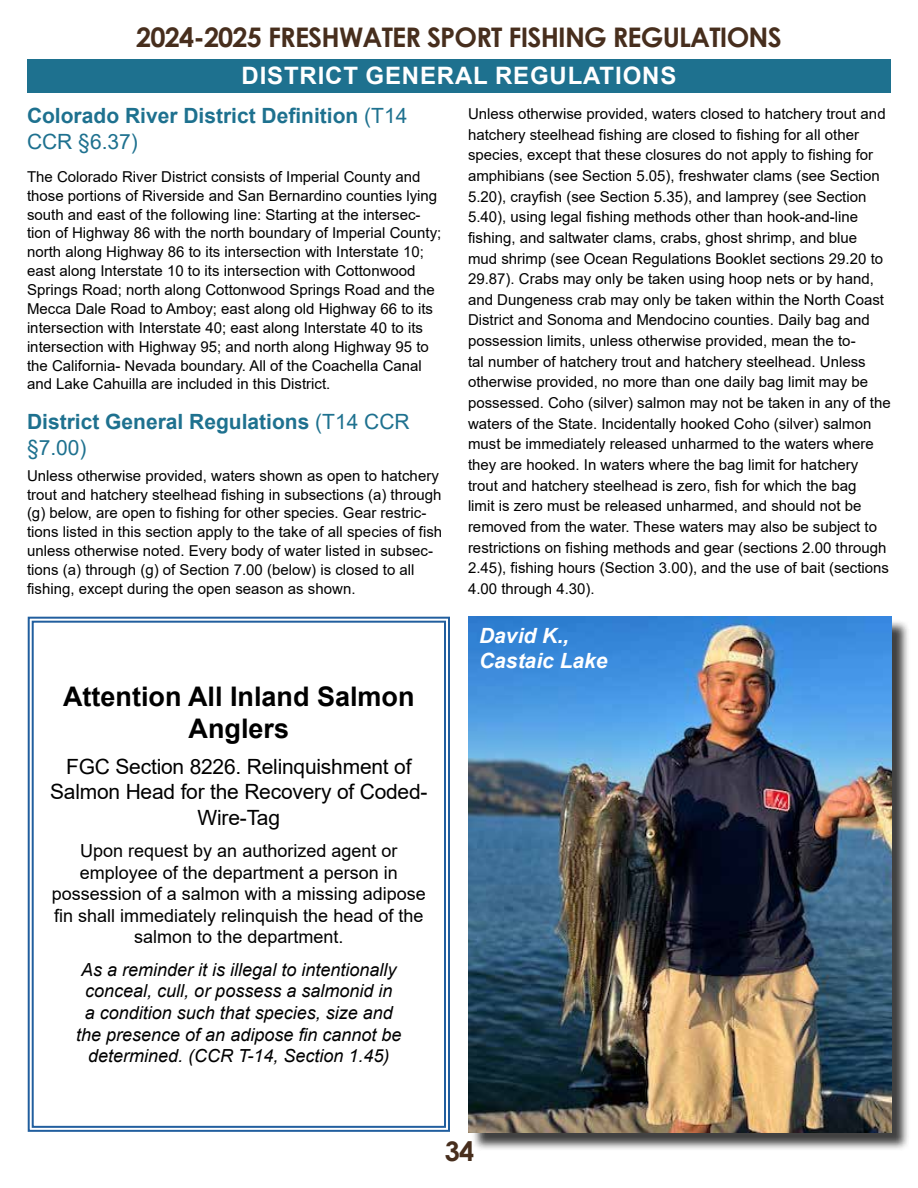
<style>
.page{position:relative;width:918px;height:1188px;background:#fff}
.page>*{position:absolute;margin:0;border:0;box-sizing:border-box;transform-origin:0 0}
.t1{font:700 27px "Century Gothic";letter-spacing:-.03em;color:#472e1d}
.t2{font:700 27px/32.4px "Arial";color:#000;text-align:center}
.t3{font:700 24px "Arial";letter-spacing:.035em;color:#fff}
.t4{font:21px/25.2px "Arial";letter-spacing:-.01em;color:#000;text-align:center}
.Text{font:700 21px/26.1px "Arial";color:#1e718f}
.Sub_Header{font:700 21px/26.1px "Arial";color:#1e718f}
.Sub_Header-2{font:italic 700 21px/25.2px "Arial";color:#fff}
.t5{font:italic 18px/21.6px "Arial";color:#000;text-align:center}
.t6{font:18px/21.6px "Arial";color:#000;text-align:center}
.Text-2{font:15px/20.7px "Arial";color:#000}
.s1{font-weight:400}
</style>
<div class="page">
<div style="left:27px;top:59px;width:864px;height:34px;background:#1e718f"></div>
<svg style="left:27px;top:616px;width:423px;height:516px"></svg>
<div style="left:32px;top:621px;width:414px;height:507px;border:2px solid #215e9e"></div>
<div style="left:471px;top:619px;width:440px;height:532px;background:#000;opacity:.75"></div>
<img style="left:469px;top:617px;width:423px;height:515px">
<h1 class="t1" style="left:136px;top:17px;width:647px">2024-2025 FRESHWATER SPORT FISHING REGULATIONS</h1>
<p class="t3" style="left:242px;top:58px;width:436px">DISTRICT GENERAL REGULATIONS</p>
<p class="Text" style="left:27px;top:103px;width:382px">Colorado River District Definition <span class="s1">(T14<br>CCR §6.37)</span></p>
<p class="Text-2" style="left:27px;top:167px;width:416px;line-height:18.9px">The Colorado River District consists of Imperial County and those portions of Riverside and San Bernardino counties lying south and east of the following line: Starting at the intersec&shy;tion of Highway 86 with the north boundary of Imperial County; north along Highway 86 to its intersection with Interstate 10; east along Interstate 10 to its intersection with Cottonwood Springs Road; north along Cottonwood Springs Road and the Mecca Dale Road to Amboy; east along old Highway 66 to its intersection with Interstate 40; east along Interstate 40 to its intersection with Highway 95; and north along Highway 95 to the California- Nevada boundary. All of the Coachella Canal and Lake Cahuilla are included in this District.</p>
<p class="Sub_Header" style="left:27px;top:409px;width:384px">District General Regulations <span class="s1">(T14 CCR §7.00)</span></p>
<p class="Text-2" style="left:27px;top:466px;width:417px;line-height:18.9px">Unless otherwise provided, waters shown as open to hatchery trout and hatchery steelhead fishing in subsections (a) through (g) below, are open to fishing for other species. Gear restric&shy;tions listed in this section apply to the take of all species of fish unless otherwise noted. Every body of water listed in subsec&shy;tions (a) through (g) of Section 7.00 (below) is closed to all fishing, except during the open season as shown.</p>
<p class="Text-2" style="left:468px;top:103px;width:424px">Unless otherwise provided, waters closed to hatchery trout and hatchery steelhead fishing are closed to fishing for all other species, except that these closures do not apply to fishing for amphibians (see Section 5.05), freshwater clams (see Section 5.20), crayfish (see Section 5.35), and lamprey (see Section 5.40), using legal fishing methods other than hook-and-line fishing, and saltwater clams, crabs, ghost shrimp, and blue<br>mud shrimp (see Ocean Regulations Booklet sections 29.20 to 29.87). Crabs may only be taken using hoop nets or by hand, and Dungeness crab may only be taken within the North Coast District and Sonoma and Mendocino counties. Daily bag and possession limits, unless otherwise provided, mean the to-<br>tal number of hatchery trout and hatchery steelhead. Unless otherwise provided, no more than one daily bag limit may be possessed. Coho (silver) salmon may not be taken in any of the waters of the State. Incidentally hooked Coho (silver) salmon must be immediately released unharmed to the waters where they are hooked. In waters where the bag limit for hatchery trout and hatchery steelhead is zero, fish for which the bag<br>limit is zero must be released unharmed, and should not be removed from the water. These waters may also be subject to restrictions on fishing methods and gear (sections 2.00 through 2.45), fishing hours (Section 3.00), and the use of bait (sections 4.00 through 4.30).</p>
<p class="t2" style="left:63px;top:681px;width:353px">Attention All Inland Salmon<br>Anglers</p>
<p class="t4" style="left:50px;top:754px;width:379px">FGC Section 8226. Relinquishment of<br>Salmon Head for the Recovery of Coded-<br>Wire-Tag</p>
<p class="t6" style="left:52px;top:840px;width:376px">Upon request by an authorized agent or employee of the department a person in possession of a salmon with a missing adipose fin shall immediately relinquish the head of the salmon to the department.</p>
<p class="t5" style="left:76px;top:959px;width:327px">As a reminder it is illegal to intentionally conceal, cull, or possess a salmonid in<br>a condition such that species, size and the presence of an adipose fin cannot be determined. (CCR T-14, Section 1.45)</p>
<p class="Sub_Header-2" style="left:479px;top:624px;width:130px">David K.,<br>Castaic Lake</p>
<h1 class="t1" style="left:445px;top:1131px;width:31px">34</h1>
</div>
